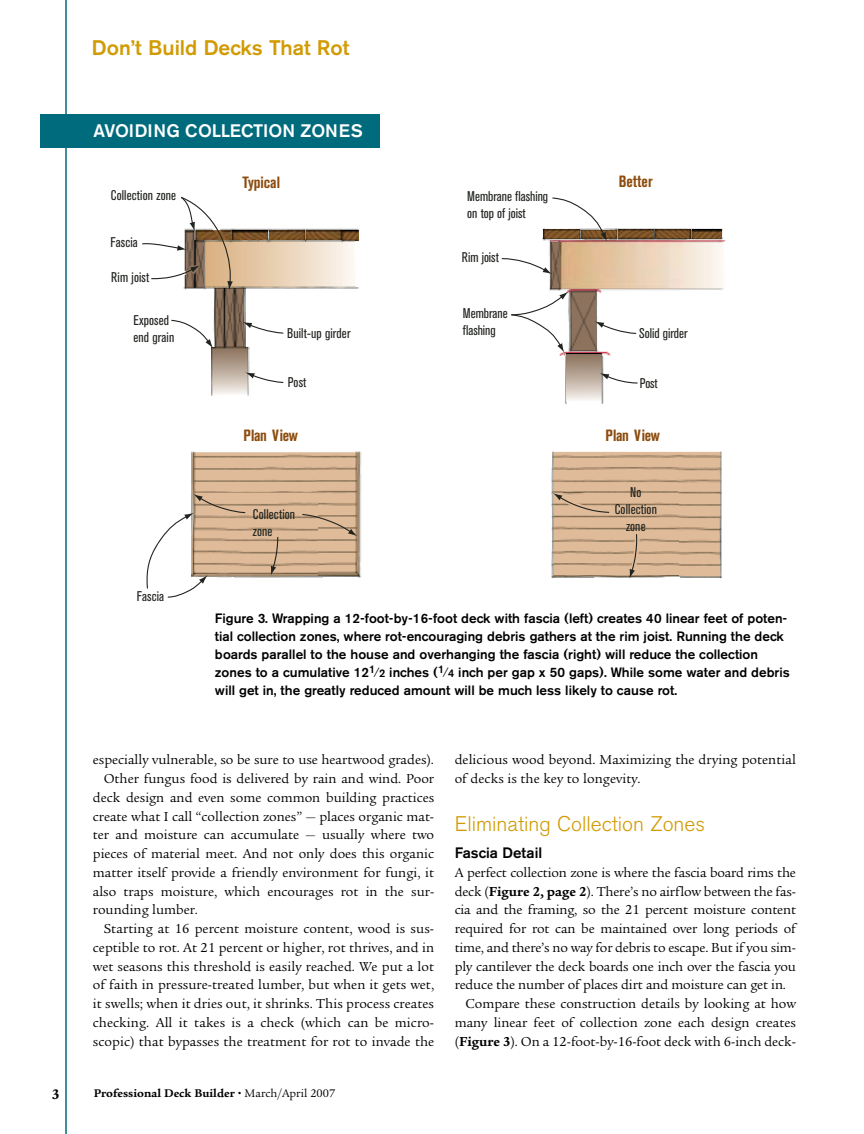
<style>
.page{position:relative;width:864px;height:1134px;background:#fff}
.page>*{position:absolute;margin:0;border:0;box-sizing:border-box;transform-origin:0 0}
.t1{font:300 21px "Akzidenz Grotesk BE";color:#d19b03}
.t2{font:500 21px "Akzidenz Grotesk BE";color:#d19b03}
.t3{font:500 18px "Akzidenz Grotesk BE";color:#fff}
.t4{font:700 condensed 16.2px "Akzidenz Grotesk BE";color:#8d4c0e}
.t5{font:500 15px "Akzidenz Grotesk BE";color:#000}
.t6{font:700 15px "Legacy Serif";color:#000}
.t7{font:14.1px/18.8px "Legacy Serif";color:#000}
.t8{font:condensed 13.95px/17px "Akzidenz Grotesk BE";letter-spacing:.01em;color:#20231e}
.t9{font:500 13.5px/18px "Akzidenz Grotesk BE";color:#000}
.t10{font:700 12px "Legacy Serif";color:#000}
.s1{font-size:11.1px}
.s2{font-weight:900}
.s3{font-weight:400}
.s4{font-weight:700}
</style>
<div class="page">
<img style="left:210px;top:228px;width:149px;height:168px">
<img style="left:283px;top:230px;width:21px;height:10px">
<img style="left:307px;top:230px;width:51px;height:10px">
<img style="left:283px;top:240px;width:73px;height:48px">
<img style="left:212px;top:348px;width:35px;height:48px">
<img style="left:565px;top:356px;width:39px;height:48px">
<img style="left:542px;top:228px;width:10px;height:63px">
<img style="left:686px;top:228px;width:40px;height:13px">
<img style="left:609px;top:228px;width:77px;height:12px">
<img style="left:544px;top:230px;width:73px;height:9px">
<img style="left:619px;top:230px;width:35px;height:9px">
<img style="left:656px;top:230px;width:34px;height:9px">
<img style="left:693px;top:230px;width:29px;height:9px">
<img style="left:566px;top:356px;width:35px;height:45px">
<img style="left:360px;top:452px;width:2px;height:41px">
<img style="left:360px;top:493px;width:2px;height:84px">
<img style="left:552px;top:494px;width:1px;height:84px">
<img style="left:720px;top:494px;width:2px;height:84px">
<img style="left:550px;top:240px;width:175px;height:116px">
<img style="left:551px;top:241px;width:174px;height:48px">
<svg style="left:147px;top:452px;width:213px;height:146px"></svg>
<svg style="left:245px;top:372px;width:38px;height:11px"></svg>
<svg style="left:142px;top:197px;width:141px;height:151px"></svg>
<svg style="left:502px;top:258px;width:50px;height:16px"></svg>
<svg style="left:511px;top:291px;width:125px;height:62px"></svg>
<svg style="left:600px;top:373px;width:38px;height:11px"></svg>
<svg style="left:552px;top:197px;width:57px;height:45px"></svg>
<svg style="left:553px;top:452px;width:167px;height:127px;background:#d3b191"></svg>
<hr style="left:65px;top:0;width:2px;height:1134px;background:#016b7e">
<div style="left:40px;top:115px;width:340px;height:33px;background:#016b7e"></div>
<h1 class="t2" style="left:92px;top:40px;width:259px">Don’t Build Decks That Rot</h1>
<p class="t3" style="left:94px;top:124px;width:271px">AVOIDING COLLECTION ZONES</p>
<p class="t8" style="left:111px;top:188px;width:67px">Collection zone</p>
<p class="t8" style="left:110px;top:235px;width:29px">Fascia</p>
<p class="t8" style="left:111px;top:270px;width:40px">Rim joist</p>
<p class="t8" style="left:133px;top:313px;width:42px">Exposed end grain</p>
<p class="t4" style="left:243px;top:177px;width:39px">Typical</p>
<p class="t8" style="left:287px;top:325px;width:65px">Built-up girder</p>
<p class="t8" style="left:288px;top:374px;width:20px">Post</p>
<p class="t8" style="left:467px;top:189px;width:82px">Membrane flashing on top of joist</p>
<p class="t8" style="left:462px;top:250px;width:38px">Rim joist</p>
<p class="t8" style="left:463px;top:306px;width:46px">Membrane flashing</p>
<p class="t4" style="left:619px;top:175px;width:36px">Better</p>
<p class="t8" style="left:639px;top:326px;width:50px">Solid girder</p>
<p class="t8" style="left:640px;top:376px;width:20px">Post</p>
<p class="t4" style="left:244px;top:430px;width:56px">Plan View</p>
<p class="t4" style="left:606px;top:430px;width:56px">Plan View</p>
<p class="t8" style="left:137px;top:589px;width:29px">Fascia</p>
<p class="t8" style="left:253px;top:507px;width:44px">Collection zone</p>
<p class="t8" style="left:615px;top:485px;width:44px;text-align:center">No<br>Collection zone</p>
<p class="t9" style="left:215px;top:610px;width:576px">Figure 3. Wrapping a 12-foot-by-16-foot deck with fascia (left) creates 40 linear feet of poten&shy;tial collection zones, where rot-encouraging debris gathers at the rim joist. Running the deck boards parallel to the house and overhanging the fascia (right) will reduce the collection zones to a cumulative 12<sup>1</sup>⁄<span class="s1">2</span> inches (<sup>1</sup>⁄<span class="s1">4</span> inch per gap x 50 gaps). While some water and debris will get in, the greatly reduced amount will be much less likely to cause rot.</p>
<p class="t7" style="left:93px;top:752px;width:343px">especially vulnerable, so be sure to use heartwood grades).</p>
<p class="t7" style="left:104px;top:771px;width:332px">Other fungus food is delivered by rain and wind. Poor</p>
<p class="t7" style="left:93px;top:789px;width:343px">deck design and even some common building practices</p>
<p class="t7" style="left:93px;top:808px;width:343px">create what I call “collection zones” — places organic mat-</p>
<p class="t7" style="left:93px;top:827px;width:343px">ter and moisture can accumulate — usually where two</p>
<p class="t7" style="left:93px;top:846px;width:343px">pieces of material meet. And not only does this organic</p>
<p class="t7" style="left:93px;top:864px;width:343px">matter itself provide a friendly environment for fungi, it</p>
<p class="t7" style="left:93px;top:883px;width:343px">also traps moisture, which encourages rot in the sur-</p>
<p class="t7" style="left:93px;top:902px;width:107px">rounding lumber.</p>
<p class="t7" style="left:104px;top:921px;width:332px">Starting at 16 percent moisture content, wood is sus-</p>
<p class="t7" style="left:93px;top:939px;width:343px">ceptible to rot. At 21 percent or higher, rot thrives, and in</p>
<p class="t7" style="left:93px;top:958px;width:343px">wet seasons this threshold is easily reached. We put a lot</p>
<p class="t7" style="left:93px;top:977px;width:343px">of faith in pressure-treated lumber, but when it gets wet,</p>
<p class="t7" style="left:93px;top:996px;width:343px">it swells; when it dries out, it shrinks. This process creates</p>
<p class="t7" style="left:93px;top:1014px;width:343px">checking. All it takes is a check (which can be micro-</p>
<p class="t7" style="left:93px;top:1033px;width:343px">scopic) that bypasses the treatment for rot to invade the</p>
<p class="t6" style="left:52px;top:1088px;width:9px">3</p>
<p class="t10" style="left:94px;top:1088px;width:243px">Professional Deck Builder <span class="s2">•</span> <span class="s3">March/April 2007</span></p>
<p class="t7" style="left:455px;top:752px;width:343px">delicious wood beyond. Maximizing the drying potential of decks is the key to longevity.</p>
<h1 class="t1" style="left:455px;top:816px;width:252px">Eliminating Collection Zones</h1>
<p class="t5" style="left:455px;top:847px;width:89px">Fascia Detail</p>
<p class="t7" style="left:455px;top:864px;width:343px">A perfect collection zone is where the fascia board rims the</p>
<p class="t7" style="left:455px;top:883px;width:343px">deck (<span class="s4">Figure 2, page 2</span>). There’s no airflow between the fas-</p>
<p class="t7" style="left:455px;top:902px;width:343px">cia and the framing, so the 21 percent moisture content</p>
<p class="t7" style="left:455px;top:921px;width:343px">required for rot can be maintained over long periods of</p>
<p class="t7" style="left:455px;top:939px;width:343px">time, and there’s no way for debris to escape. But if you sim-</p>
<p class="t7" style="left:455px;top:958px;width:343px">ply cantilever the deck boards one inch over the fascia you</p>
<p class="t7" style="left:455px;top:977px;width:333px">reduce the number of places dirt and moisture can get in.</p>
<p class="t7" style="left:465px;top:996px;width:332px">Compare these construction details by looking at how</p>
<p class="t7" style="left:455px;top:1014px;width:343px">many linear feet of collection zone each design creates</p>
<p class="t7" style="left:455px;top:1033px;width:343px">(<span class="s4">Figure 3</span>). On a 12-foot-by-16-foot deck with 6-inch deck-</p>
</div>
